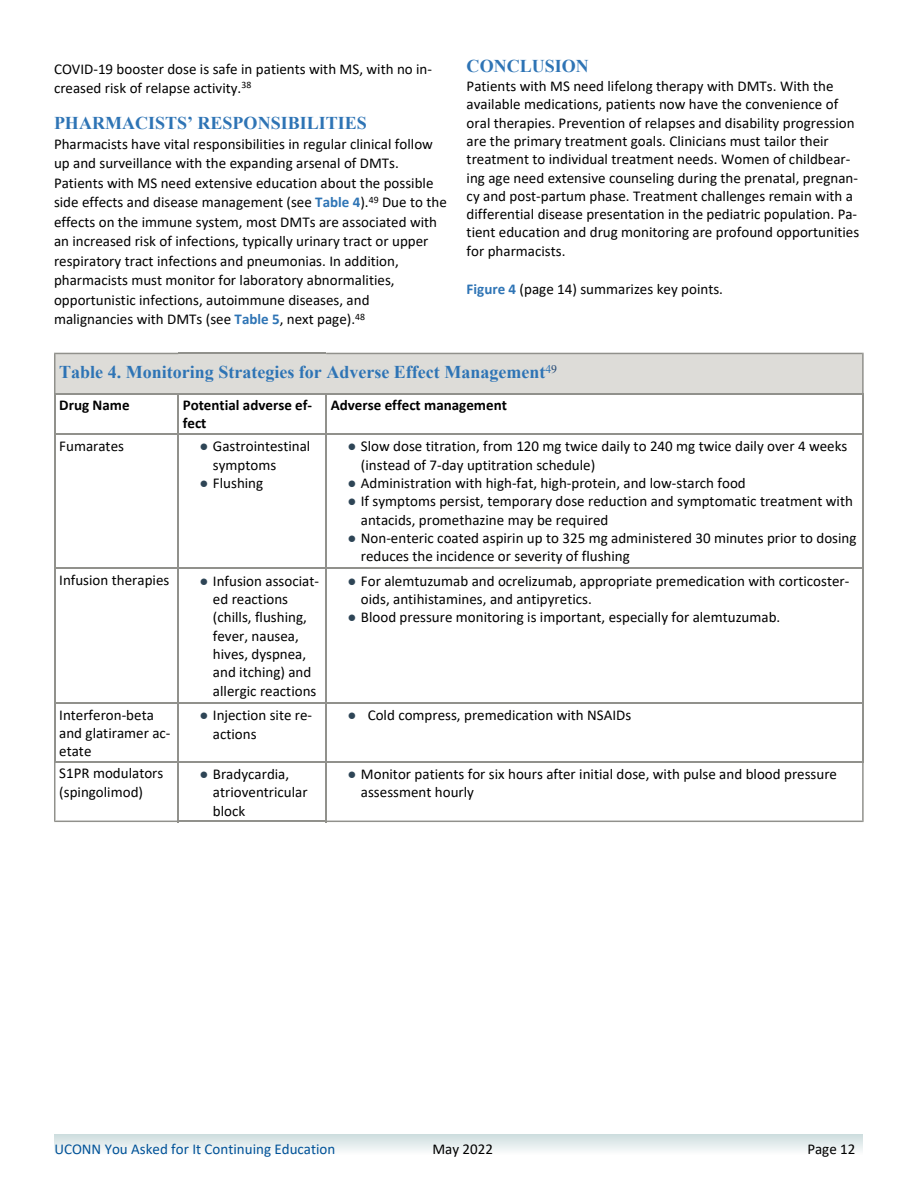
<style>
.page{position:relative;width:918px;height:1188px;background:#fff}
.page>*{position:absolute;margin:0;border:0;box-sizing:border-box;transform-origin:0 0}
.t1{font:700 18px "Times New Roman";color:#2e74b5}
.t2{font:15px/18.3px "Calibri";color:#000}
.t3{font:700 15px/18.3px "Calibri";color:#000}
.t4{font:15px "Calibri";color:#005298}
.s1{font-weight:700;color:#2e74b5}
.s2{font-family:"Times New Roman";color:#2e4556}
.s3{font-family:"Times New Roman";font-weight:700;color:#2e4556}
</style>
<div class="page">
<div style="left:54px;top:1134px;width:809px;height:20px;background:linear-gradient(to bottom,#cdddde,#f8fafa)"></div>
<div style="left:55px;top:353px;width:808px;height:41px;background:#dddcd8"></div>
<hr style="left:178px;top:353px;width:148px;height:1px;background:#91918c">
<hr style="left:177px;top:393px;width:150px;height:1px;background:#91918c">
<hr style="left:54px;top:433px;width:125px;height:2px;background:#91918c">
<hr style="left:177px;top:433px;width:150px;height:2px;background:#91918c">
<hr style="left:325px;top:433px;width:539px;height:2px;background:#91918c">
<hr style="left:54px;top:568px;width:125px;height:1px;background:#91918c">
<hr style="left:177px;top:568px;width:150px;height:1px;background:#91918c">
<hr style="left:325px;top:568px;width:539px;height:1px;background:#91918c">
<hr style="left:54px;top:702px;width:125px;height:2px;background:#91918c">
<hr style="left:177px;top:702px;width:150px;height:2px;background:#91918c">
<hr style="left:325px;top:702px;width:539px;height:2px;background:#91918c">
<hr style="left:177px;top:761px;width:150px;height:1px;background:#91918c">
<hr style="left:177px;top:821px;width:150px;height:1px;background:#91918c">
<svg style="left:54px;top:353px;width:124px;height:41px"></svg>
<hr style="left:54px;top:393px;width:1px;height:42px;background:#91918c">
<hr style="left:54px;top:433px;width:1px;height:136px;background:#91918c">
<hr style="left:54px;top:568px;width:1px;height:136px;background:#91918c">
<hr style="left:54px;top:702px;width:1px;height:60px;background:#91918c">
<svg style="left:54px;top:761px;width:123px;height:61px"></svg>
<hr style="left:177px;top:393px;width:2px;height:42px;background:#91918c">
<hr style="left:177px;top:433px;width:2px;height:136px;background:#91918c">
<hr style="left:177px;top:568px;width:2px;height:136px;background:#91918c">
<hr style="left:177px;top:702px;width:2px;height:60px;background:#91918c">
<hr style="left:177px;top:761px;width:2px;height:61px;background:#91918c">
<hr style="left:325px;top:393px;width:2px;height:42px;background:#91918c">
<hr style="left:325px;top:433px;width:2px;height:136px;background:#91918c">
<hr style="left:325px;top:568px;width:2px;height:136px;background:#91918c">
<hr style="left:325px;top:702px;width:2px;height:60px;background:#91918c">
<svg style="left:326px;top:353px;width:538px;height:41px"></svg>
<hr style="left:862px;top:393px;width:2px;height:42px;background:#91918c">
<hr style="left:862px;top:433px;width:2px;height:136px;background:#91918c">
<hr style="left:862px;top:568px;width:2px;height:136px;background:#91918c">
<hr style="left:862px;top:702px;width:2px;height:60px;background:#91918c">
<svg style="left:325px;top:761px;width:539px;height:61px"></svg>
<p class="t2" style="left:54px;top:60px;width:380px;line-height:19.5px">COVID-19 booster dose is safe in patients with MS, with no in&shy;creased risk of relapse activity.<sup>38</sup></p>
<p class="t1" style="left:54px;top:117px;width:314px">PHARMACISTS’ RESPONSIBILITIES</p>
<p class="t2" style="left:54px;top:135px;width:394px;line-height:19.5px">Pharmacists have vital responsibilities in regular clinical follow up and surveillance with the expanding arsenal of DMTs.<br>Patients with MS need extensive education about the possible side effects and disease management (see <span class="s1">Table 4</span>).<sup>49</sup> Due to the effects on the immune system, most DMTs are associated with an increased risk of infections, typically urinary tract or upper respiratory tract infections and pneumonias. In addition, pharmacists must monitor for laboratory abnormalities, opportunistic infections, autoimmune diseases, and malignancies with DMTs (see <span class="s1">Table 5</span>, next page).<sup>48</sup></p>
<p class="t1" style="left:467px;top:60px;width:124px">CONCLUSION</p>
<p class="t2" style="left:467px;top:78px;width:394px">Patients with MS need lifelong therapy with DMTs. With the available medications, patients now have the convenience of oral therapies. Prevention of relapses and disability progression are the primary treatment goals. Clinicians must tailor their treatment to individual treatment needs. Women of childbear&shy;ing age need extensive counseling during the prenatal, pregnan&shy;cy and post-partum phase. Treatment challenges remain with a differential disease presentation in the pediatric population. Pa&shy;tient education and drug monitoring are profound opportunities for pharmacists.</p>
<p class="t2" style="left:467px;top:281px;width:258px"><span class="s1">Figure 4</span> (page 14) summarizes key points.</p>
<p class="t1" style="left:59px;top:366px;width:499px">Table 4. Monitoring Strategies for Adverse Effect Management<sup>4</sup><sup>9</sup></p>
<p class="t3" style="left:59px;top:397px;width:72px">Drug Name</p>
<p class="t3" style="left:183px;top:397px;width:131px">Potential adverse ef&shy;fect</p>
<p class="t3" style="left:331px;top:397px;width:178px">Adverse effect management</p>
<p class="t2" style="left:59px;top:438px;width:66px">Fumarates</p>
<p class="t2" style="left:213px;top:439px;width:99px;text-indent:-14px"><span class="s2">●</span> Gastrointestinal symptoms</p>
<p class="t2" style="left:199px;top:475px;width:65px"><span class="s3">●</span> Flushing</p>
<p class="t2" style="left:361px;top:439px;width:488px;text-indent:-14px"><span class="s2">●</span> Slow dose titration, from 120 mg twice daily to 240 mg twice daily over 4 weeks (instead of 7-day uptitration schedule)</p>
<p class="t2" style="left:347px;top:475px;width:400px"><span class="s2">●</span> Administration with high-fat, high-protein, and low-starch food</p>
<p class="t2" style="left:361px;top:494px;width:494px;text-indent:-14px"><span class="s2">●</span> If symptoms persist, temporary dose reduction and symptomatic treatment with antacids, promethazine may be required</p>
<p class="t2" style="left:361px;top:530px;width:497px;text-indent:-14px"><span class="s3">●</span> Non-enteric coated aspirin up to 325 mg administered 30 minutes prior to dosing reduces the incidence or severity of flushing</p>
<p class="t2" style="left:59px;top:572px;width:112px">Infusion therapies</p>
<p class="t2" style="left:213px;top:573px;width:108px;text-indent:-14px"><span class="s3">●</span> Infusion associat&shy;ed reactions (chills, flushing, fever, nausea, hives, dyspnea, and itching) and allergic reactions</p>
<p class="t2" style="left:361px;top:573px;width:490px;text-indent:-14px"><span class="s2">●</span> For alemtuzumab and ocrelizumab, appropriate premedication with corticoster&shy;oids, antihistamines, and antipyretics.</p>
<p class="t2" style="left:347px;top:610px;width:435px"><span class="s3">●</span> Blood pressure monitoring is important, especially for alemtuzumab.</p>
<p class="t2" style="left:59px;top:707px;width:113px">Interferon-beta and glatiramer ac&shy;etate</p>
<p class="t2" style="left:213px;top:708px;width:101px;text-indent:-14px"><span class="s3">●</span> Injection site re&shy;actions</p>
<p class="t2" style="left:347px;top:708px;width:286px"><span class="s3">●</span> Cold compress, premedication with NSAIDs</p>
<p class="t2" style="left:59px;top:765px;width:106px">S1PR modulators (spingolimod)</p>
<p class="t2" style="left:213px;top:766px;width:96px;text-indent:-14px"><span class="s3">●</span> Bradycardia, atrioventricular block</p>
<p class="t2" style="left:361px;top:766px;width:478px;text-indent:-14px"><span class="s3">●</span> Monitor patients for six hours after initial dose, with pulse and blood pressure assessment hourly</p>
<p class="t4" style="left:54px;top:1142px;width:283px">UCONN You Asked for It Continuing Education</p>
<p class="t2" style="left:432px;top:1141px;width:62px">May 2022</p>
<p class="t2" style="left:807px;top:1141px;width:50px">Page 12</p>
</div>
